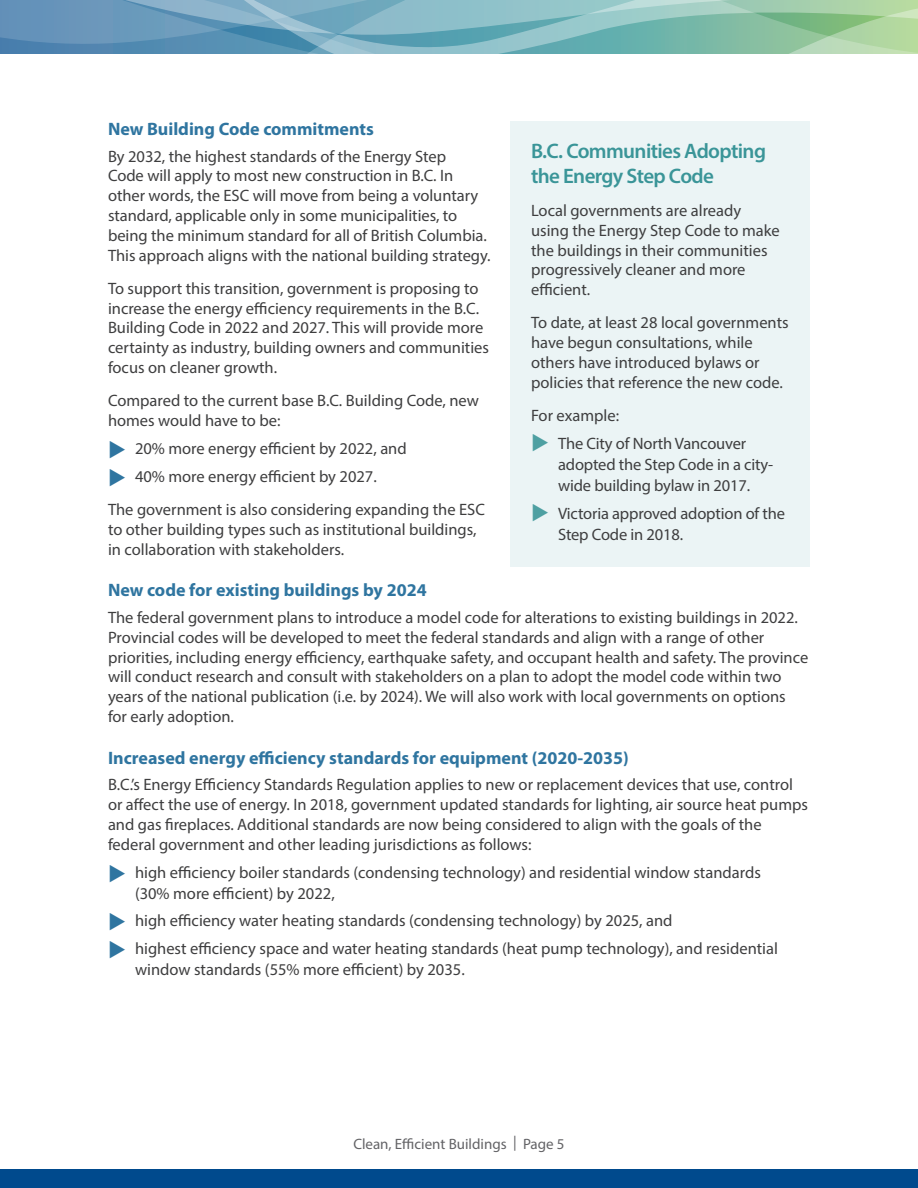
<style>
.page{position:relative;width:918px;height:1188px;background:#fff}
.page>*{position:absolute;margin:0;border:0;box-sizing:border-box;transform-origin:0 0}
.t1{font:600 21px/25.2px "Myriad Pro";letter-spacing:-.03em;color:#3a9598}
.t2{font:700 18px "Myriad Pro";color:#2f75a0}
.t3{font:16.5px/19.8px "Myriad Pro";color:#3e3e3f}
.t4{font:15px "Myriad Pro";color:#636366}
</style>
<div class="page">
<svg style="left:0;top:0;width:918px;height:54px;background:#7eb1b7"></svg>
<div style="left:0;top:1169px;width:918px;height:19px;background:#004a8d"></div>
<div style="left:511px;top:122px;width:299px;height:445px;background:#ebf4f5"></div>
<p class="t2" style="left:108px;top:117px;width:268px">New Building Code commitments</p>
<p class="t3" style="left:108px;top:146px;width:384px">By 2032, the highest standards of the Energy Step<br>Code will apply to most new construction in B.C. In other words, the ESC will move from being a voluntary standard, applicable only in some municipalities, to being the minimum standard for all of British Columbia.<br>This approach aligns with the national building strategy.</p>
<p class="t3" style="left:108px;top:278px;width:383px">To support this transition, government is proposing to increase the energy efficiency requirements in the B.C.<br>Building Code in 2022 and 2027. This will provide more certainty as industry, building owners and communities focus on cleaner growth.</p>
<p class="t3" style="left:108px;top:391px;width:373px">Compared to the current base B.C. Building Code, new homes would have to be:</p>
<p class="t3" style="left:135px;top:434px;width:273px;line-height:27.8px">20% more energy efficient by 2022, and<br>40% more energy efficient by 2027.</p>
<p class="t3" style="left:108px;top:499px;width:379px">The government is also considering expanding the ESC to other building types such as institutional buildings, in collaboration with stakeholders.</p>
<p class="t2" style="left:108px;top:579px;width:320px">New code for existing buildings by 2024</p>
<p class="t3" style="left:108px;top:607px;width:702px">The federal government plans to introduce a model code for alterations to existing buildings in 2022.<br>Provincial codes will be developed to meet the federal standards and align with a range of other priorities, including energy efficiency, earthquake safety, and occupant health and safety. The province will conduct research and consult with stakeholders on a plan to adopt the model code within two years of the national publication (i.e. by 2024). We will also work with local governments on options for early adoption.</p>
<p class="t2" style="left:108px;top:746px;width:522px">Increased energy efficiency standards for equipment (2020-2035)</p>
<p class="t3" style="left:108px;top:775px;width:702px">B.C.’s Energy Efficiency Standards Regulation applies to new or replacement devices that use, control or affect the use of energy. In 2018, government updated standards for lighting, air source heat pumps and gas fireplaces. Additional standards are now being considered to align with the goals of the federal government and other leading jurisdictions as follows:</p>
<p class="t3" style="left:135px;top:861px;width:627px;line-height:21px">high efficiency boiler standards (condensing technology) and residential window standards (30% more efficient) by 2022,</p>
<p class="t3" style="left:135px;top:907px;width:644px;line-height:27.8px">high efficiency water heating standards (condensing technology) by 2025, and<br>highest efficiency space and water heating standards (heat pump technology), and residential</p>
<p class="t3" style="left:135px;top:959px;width:331px">window standards (55% more efficient) by 2035.</p>
<p class="t1" style="left:531px;top:137px;width:236px">B.C. Communities Adopting the Energy Step Code</p>
<p class="t3" style="left:531px;top:200px;width:250px">Local governments are already using the Energy Step Code to make the buildings in their communities progressively cleaner and more efficient.</p>
<p class="t3" style="left:531px;top:313px;width:259px">To date, at least 28 local governments have begun consultations, while others have introduced bylaws or policies that reference the new code.</p>
<p class="t3" style="left:558px;top:402px;width:190px;line-height:27.8px;text-indent:-27px">For example:<br>The City of North Vancouver</p>
<p class="t3" style="left:558px;top:454px;width:217px;line-height:21px">adopted the Step Code in a city‐ wide building bylaw in 2017.</p>
<p class="t3" style="left:558px;top:502px;width:229px;line-height:21px">Victoria approved adoption of the<br>Step Code in 2018.</p>
<p class="t4" style="left:353px;top:1134px;width:213px">Clean, Efficient Buildings | Page 5</p>
</div>
